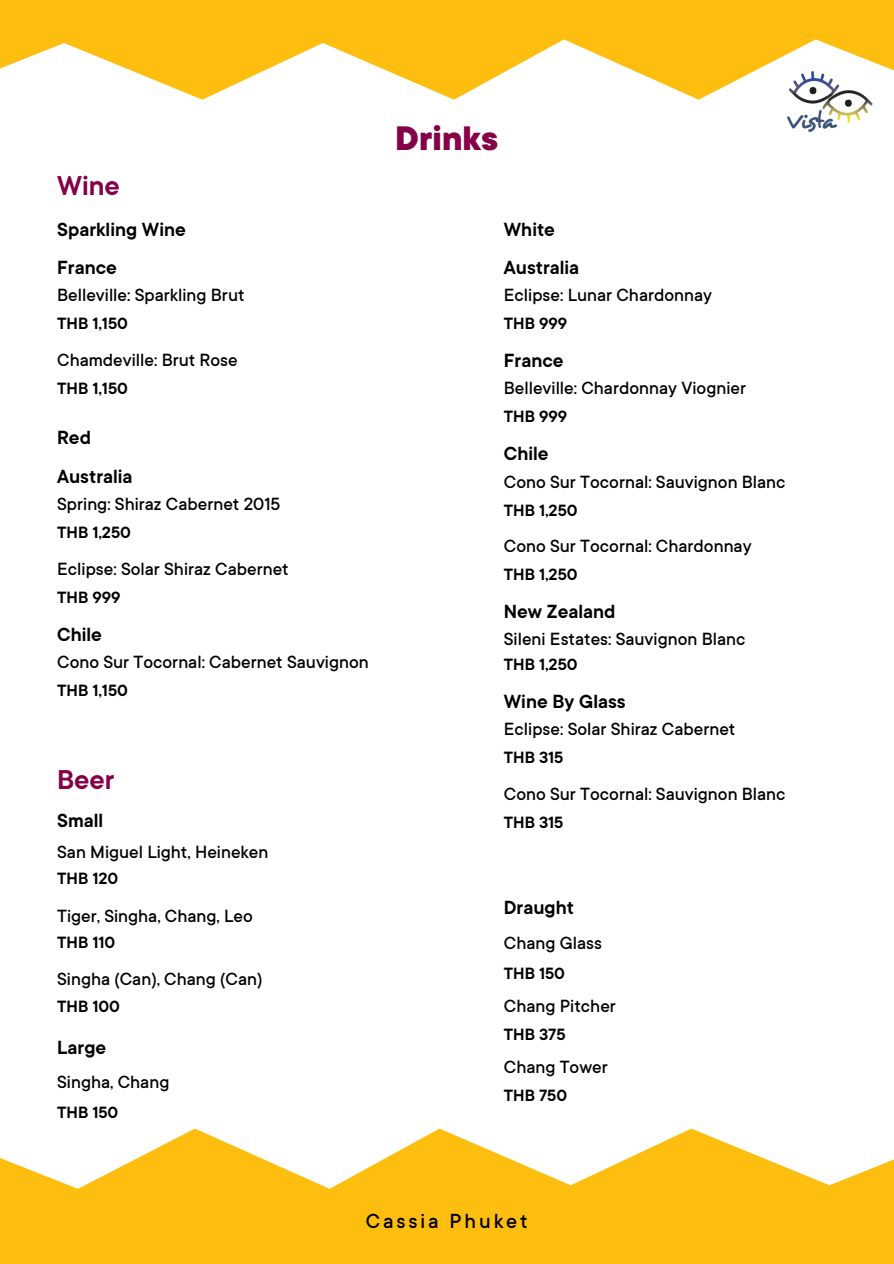
<style>
.page{position:relative;width:894px;height:1264px;background:#fff}
.page>*{position:absolute;margin:0;border:0;box-sizing:border-box;transform-origin:0 0}
.t1{font:800 37.5px "TT Commons";color:#850048}
.t2{font:600 30px "TT Commons";color:#850048}
.t3{font:500 22.5px "TT Commons";letter-spacing:.13em;color:#000}
.t4{font:600 21px "TT Commons";color:#000}
.t5{font:500 19.5px "TT Commons";color:#000}
.t6{font:600 18px "TT Commons";color:#000}
</style>
<div class="page">
<svg style="left:0;top:1128px;width:893px;height:135px;fill:#febe10"></svg>
<svg style="left:0;top:0;width:893px;height:100px;fill:#febe10"></svg>
<img style="left:778px;top:62px;width:99px;height:70px">
<p class="t2" style="left:57px;top:171px;width:64px">Wine</p>
<h1 class="t4" style="left:57px;top:219px;width:130px">Sparkling Wine</h1>
<h3 class="t1" style="left:395px;top:120px;width:104px">Drinks</h3>
<h3 class="t4" style="left:503px;top:219px;width:53px">White</h3>
<p class="t4" style="left:57px;top:257px;width:61px">France</p>
<h3 class="t4" style="left:503px;top:257px;width:77px">Australia</h3>
<h3 class="t5" style="left:57px;top:286px;width:189px">Belleville: Sparkling Brut</h3>
<h2 class="t5" style="left:503px;top:286px;width:210px">Eclipse: Lunar Chardonnay</h2>
<p class="t6" style="left:57px;top:315px;width:72px">THB 1,150</p>
<h3 class="t6" style="left:503px;top:315px;width:65px">THB 999</h3>
<h3 class="t5" style="left:57px;top:351px;width:182px">Chamdeville: Brut Rose</h3>
<h4 class="t6" style="left:57px;top:380px;width:72px">THB 1,150</h4>
<h3 class="t4" style="left:57px;top:428px;width:35px">Red</h3>
<h4 class="t4" style="left:57px;top:466px;width:77px">Australia</h4>
<p class="t5" style="left:57px;top:494px;width:225px">Spring: Shiraz Cabernet 2015</p>
<p class="t6" style="left:57px;top:524px;width:75px">THB 1,250</p>
<p class="t5" style="left:57px;top:559px;width:233px">Eclipse: Solar Shiraz Cabernet</p>
<h4 class="t6" style="left:57px;top:588px;width:65px">THB 999</h4>
<h3 class="t4" style="left:57px;top:624px;width:46px">Chile</h3>
<h4 class="t5" style="left:57px;top:652px;width:313px">Cono Sur Tocornal: Cabernet Sauvignon</h4>
<h4 class="t6" style="left:57px;top:681px;width:72px">THB 1,150</h4>
<h4 class="t2" style="left:57px;top:765px;width:59px">Beer</h4>
<p class="t4" style="left:57px;top:810px;width:48px">Small</p>
<p class="t5" style="left:57px;top:842px;width:213px">San Miguel Light, Heineken</p>
<h4 class="t6" style="left:57px;top:870px;width:63px">THB 120</h4>
<h3 class="t5" style="left:57px;top:906px;width:197px">Tiger, Singha, Chang, Leo</h3>
<h4 class="t6" style="left:57px;top:934px;width:59px">THB 110</h4>
<p class="t5" style="left:57px;top:969px;width:207px">Singha (Can), Chang (Can)</p>
<p class="t6" style="left:57px;top:997px;width:64px">THB 100</p>
<h3 class="t4" style="left:57px;top:1037px;width:51px">Large</h3>
<p class="t5" style="left:57px;top:1072px;width:114px">Singha, Chang</p>
<p class="t6" style="left:57px;top:1104px;width:63px">THB 150</p>
<p class="t4" style="left:503px;top:350px;width:61px">France</p>
<h3 class="t5" style="left:503px;top:379px;width:244px">Belleville: Chardonnay Viognier</h3>
<h3 class="t6" style="left:503px;top:408px;width:65px">THB 999</h3>
<h4 class="t4" style="left:503px;top:443px;width:46px">Chile</h4>
<h4 class="t5" style="left:503px;top:472px;width:283px">Cono Sur Tocornal: Sauvignon Blanc</h4>
<p class="t6" style="left:503px;top:501px;width:75px">THB 1,250</p>
<p class="t5" style="left:503px;top:537px;width:249px">Cono Sur Tocornal: Chardonnay</p>
<p class="t6" style="left:503px;top:566px;width:75px">THB 1,250</p>
<p class="t4" style="left:503px;top:601px;width:113px">New Zealand</p>
<h4 class="t5" style="left:503px;top:630px;width:243px">Sileni Estates: Sauvignon Blanc</h4>
<h3 class="t6" style="left:503px;top:655px;width:75px">THB 1,250</h3>
<h4 class="t4" style="left:503px;top:691px;width:123px">Wine By Glass</h4>
<p class="t5" style="left:503px;top:719px;width:233px">Eclipse: Solar Shiraz Cabernet</p>
<h4 class="t6" style="left:503px;top:748px;width:61px">THB 315</h4>
<h4 class="t5" style="left:503px;top:784px;width:283px">Cono Sur Tocornal: Sauvignon Blanc</h4>
<h4 class="t6" style="left:503px;top:813px;width:61px">THB 315</h4>
<h2 class="t4" style="left:503px;top:897px;width:71px">Draught</h2>
<h3 class="t5" style="left:503px;top:934px;width:100px">Chang Glass</h3>
<h3 class="t6" style="left:503px;top:964px;width:63px">THB 150</h3>
<h4 class="t5" style="left:503px;top:996px;width:113px">Chang Pitcher</h4>
<p class="t6" style="left:503px;top:1025px;width:63px">THB 375</p>
<p class="t5" style="left:503px;top:1057px;width:105px">Chang Tower</p>
<h4 class="t6" style="left:503px;top:1086px;width:65px">THB 750</h4>
<p class="t3" style="left:366px;top:1210px;width:163px">Cassia Phuket</p>
</div>
